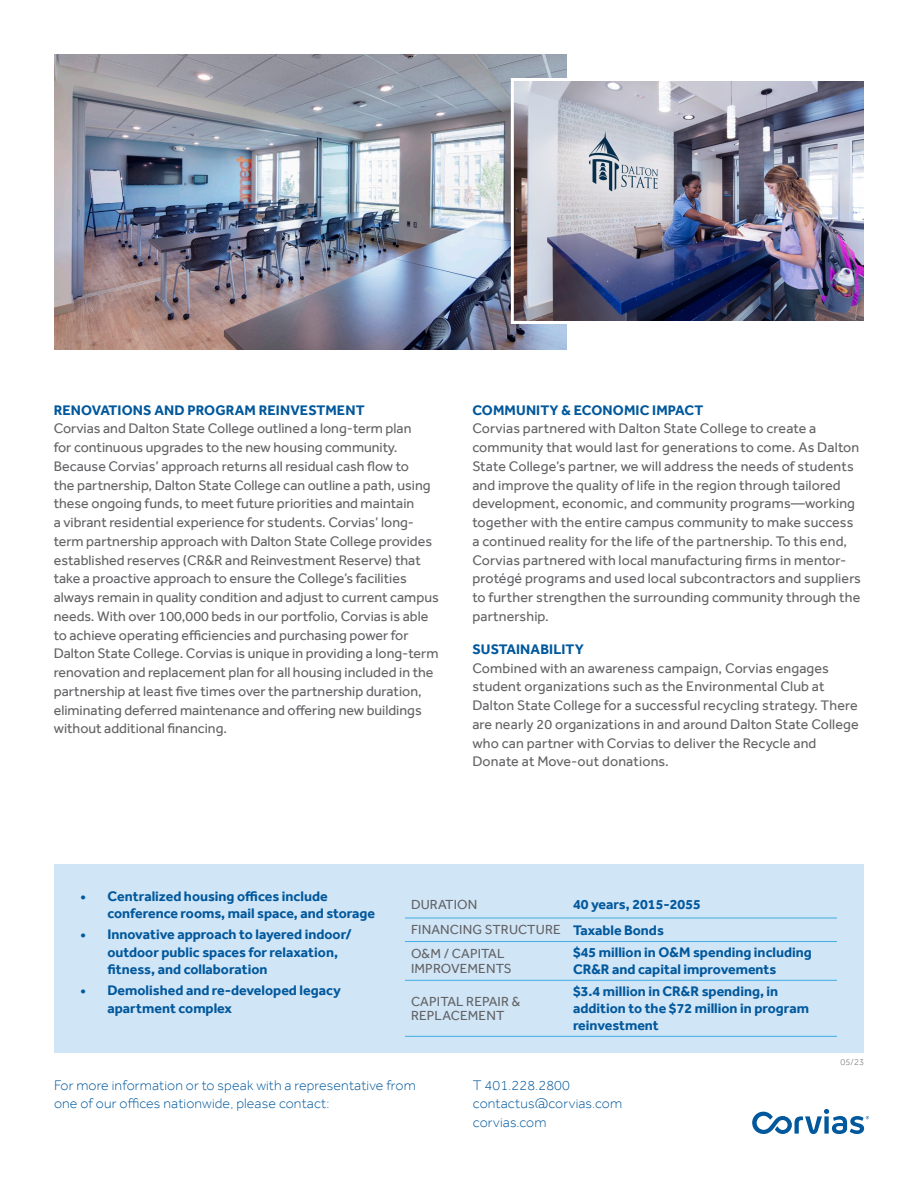
<style>
.page{position:relative;width:918px;height:1188px;background:#fff}
.page>*{position:absolute;margin:0;border:0;box-sizing:border-box;transform-origin:0 0}
._2022_Body_9_5_12_5{font:14.25px/18.8px "Effra";color:#636366}
._2022_Project_Detail{font:700 14.25px/17.2px "Effra";color:#01589c}
._2022_Body_9_5_12_5-2{font:300 14.25px/18.8px "Effra";letter-spacing:.01em;color:#01589c}
._2022_Body_9_5_12_5-3{font:700 14.25px "Effra";letter-spacing:.01em;color:#01589c}
._2022_Subhead{font:700 14.25px "Effra";letter-spacing:.01em;color:#01589c}
._2022_Table_Column_A{font:13.5px/14.2px "Effra";letter-spacing:.01em;color:#636366}
._2022_Body_9_5_12_5-4{font:300 9px "Effra";color:#636366}
</style>
<div class="page">
<div style="left:54px;top:864px;width:810px;height:189px;background:#d0e5f6"></div>
<svg style="left:752px;top:1109px;width:117px;height:25px"></svg>
<hr style="left:405px;top:918px;width:162px;height:1px;background:#40ade2">
<hr style="left:567px;top:918px;width:270px;height:1px;background:#40ade2">
<hr style="left:405px;top:941px;width:162px;height:1px;background:#40ade2">
<hr style="left:567px;top:941px;width:270px;height:1px;background:#40ade2">
<hr style="left:405px;top:980px;width:162px;height:1px;background:#40ade2">
<hr style="left:567px;top:980px;width:270px;height:1px;background:#40ade2">
<hr style="left:405px;top:1036px;width:162px;height:1px;background:#40ade2">
<hr style="left:567px;top:1036px;width:270px;height:1px;background:#40ade2">
<img style="left:54px;top:54px;width:513px;height:295px">
<img style="left:509px;top:76px;width:355px;height:250px">
<p class="_2022_Body_9_5_12_5-3" style="left:54px;top:401px;width:312px">RENOVATIONS AND PROGRAM REINVESTMENT</p>
<p class="_2022_Body_9_5_12_5" style="left:54px;top:419px;width:387px">Corvias and Dalton State College outlined a long-term plan<br>for continuous upgrades to the new housing community.<br>Because Corvias’ approach returns all residual cash flow to<br>the partnership, Dalton State College can outline a path, using these ongoing funds, to meet future priorities and maintain<br>a vibrant residential experience for students. Corvias’ long&shy;term partnership approach with Dalton State College provides established reserves (CR&amp;R and Reinvestment Reserve) that take a proactive approach to ensure the College’s facilities always remain in quality condition and adjust to current campus needs. With over 100,000 beds in our portfolio, Corvias is able to achieve operating efficiencies and purchasing power for Dalton State College. Corvias is unique in providing a long-term renovation and replacement plan for all housing included in the partnership at least five times over the partnership duration, eliminating deferred maintenance and offering new buildings without additional financing.</p>
<p class="_2022_Body_9_5_12_5-3" style="left:472px;top:401px;width:233px">COMMUNITY &amp; ECONOMIC IMPACT</p>
<p class="_2022_Body_9_5_12_5" style="left:472px;top:419px;width:390px">Corvias partnered with Dalton State College to create a community that would last for generations to come. As Dalton State College’s partner, we will address the needs of students and improve the quality of life in the region through tailored development, economic, and community programs—working together with the entire campus community to make success a continued reality for the life of the partnership. To this end, Corvias partnered with local manufacturing firms in mentor&shy;protégé programs and used local subcontractors and suppliers to further strengthen the surrounding community through the partnership.</p>
<p class="_2022_Subhead" style="left:472px;top:641px;width:113px">SUSTAINABILITY</p>
<p class="_2022_Body_9_5_12_5" style="left:472px;top:658px;width:388px">Combined with an awareness campaign, Corvias engages student organizations such as the Environmental Club at Dalton State College for a successful recycling strategy. There are nearly 20 organizations in and around Dalton State College who can partner with Corvias to deliver the Recycle and Donate at Move-out donations.</p>
<p class="_2022_Project_Detail" style="left:107px;top:887px;width:269px;text-indent:-27px">• Centralized housing offices include conference rooms, mail space, and storage</p>
<p class="_2022_Project_Detail" style="left:107px;top:926px;width:246px;text-indent:-27px">• Innovative approach to layered indoor/ outdoor public spaces for relaxation, fitness, and collaboration</p>
<p class="_2022_Project_Detail" style="left:107px;top:982px;width:235px;text-indent:-27px">• Demolished and re-developed legacy apartment complex</p>
<p class="_2022_Table_Column_A" style="left:411px;top:897px;width:68px">DURATION</p>
<p class="_2022_Project_Detail" style="left:573px;top:896px;width:129px">40 years, 2015-2055</p>
<p class="_2022_Table_Column_A" style="left:411px;top:922px;width:151px">FINANCING STRUCTURE</p>
<p class="_2022_Project_Detail" style="left:573px;top:921px;width:92px">Taxable Bonds</p>
<p class="_2022_Table_Column_A" style="left:411px;top:947px;width:102px">O&amp;M / CAPITAL<br>IMPROVEMENTS</p>
<p class="_2022_Project_Detail" style="left:573px;top:944px;width:240px">$45 million in O&amp;M spending including<br>CR&amp;R and capital improvements</p>
<p class="_2022_Table_Column_A" style="left:411px;top:994px;width:111px">CAPITAL REPAIR &amp;<br>REPLACEMENT</p>
<p class="_2022_Project_Detail" style="left:573px;top:982px;width:238px">$3.4 million in CR&amp;R spending, in addition to the $72 million in program reinvestment</p>
<p class="_2022_Body_9_5_12_5-2" style="left:54px;top:1075px;width:363px">For more information or to speak with a representative from one of our offices nationwide, please contact:</p>
<p class="_2022_Body_9_5_12_5-2" style="left:473px;top:1075px;width:151px">T 401.228.2800 contactus@corvias.com corvias.com</p>
<p class="_2022_Body_9_5_12_5-4" style="left:841px;top:1057px;width:25px">05/23</p>
</div>
